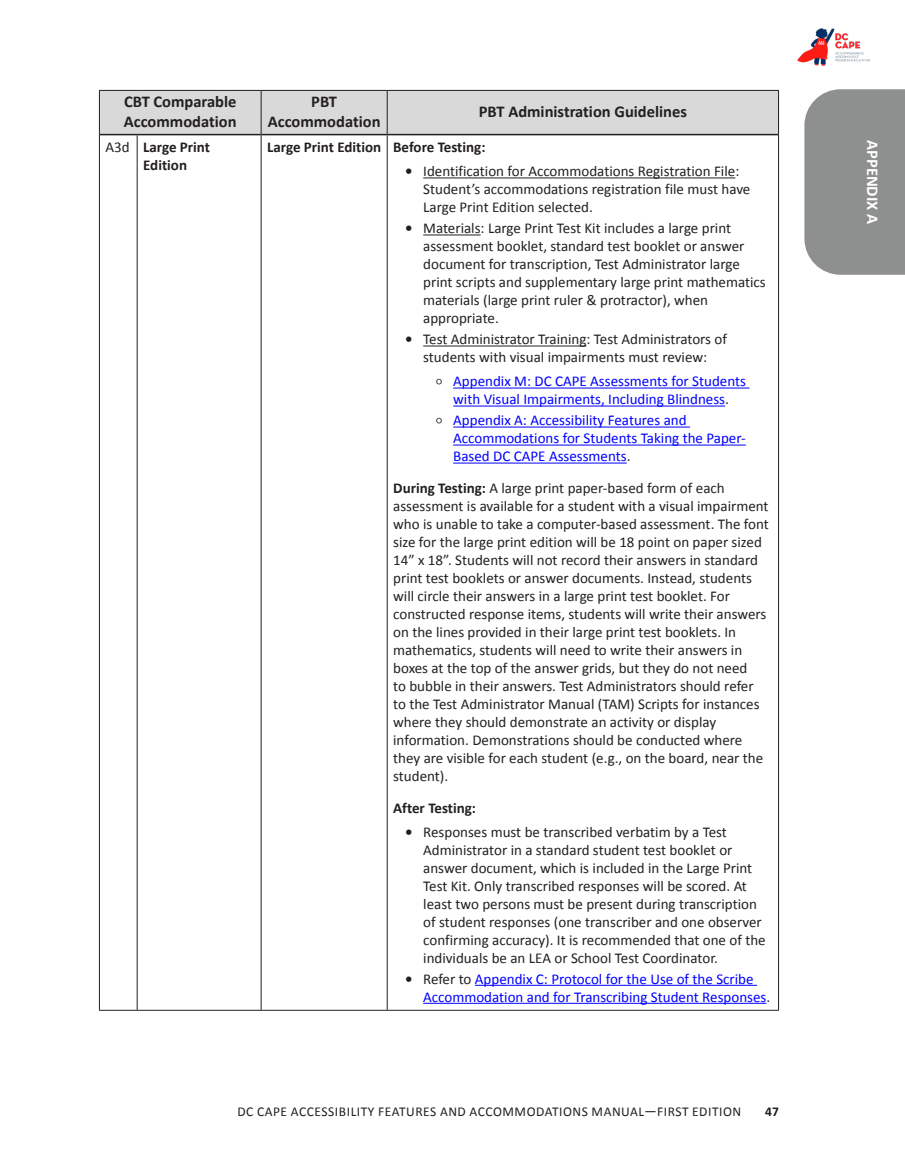
<style>
.page{position:relative;width:905px;height:1175px;background:#fff}
.page>*{position:absolute;margin:0;border:0;box-sizing:border-box;transform-origin:0 0}
.Table_Head{font:700 16.5px/19.8px "Calibri";color:#231f20}
.t1{font:700 16.5px "Calibri";color:#fff}
.Table_Text{font:15px/18px "Calibri";color:#231f20}
.t2{font:15px/18px "Calibri";color:#00f}
.Table_Text-2{font:700 15px/18px "Calibri";color:#231f20}
.Table_Text_-_2pt_space_after{font:700 15px "Calibri";letter-spacing:-.045em;color:#231f20}
.t3{font:13.5px "Calibri";letter-spacing:.04em;color:#231f20}
.t4{font:700 13.5px "Calibri";color:#231f20}
.s1{font-weight:700}
.s2{font-size:22.5px;color:#231f20}
.s3{color:#231f20}
.s4{font-weight:700;color:#231f20}
</style>
<div class="page">
<svg style="left:804px;top:89px;width:100px;height:186px;background:#939594"></svg>
<img style="left:797px;top:28px;width:73px;height:38px">
<div style="left:100px;top:91px;width:678px;height:43px;background:#d9d9d9"></div>
<hr style="left:99px;top:90px;width:38px;height:1px;background:#231f20">
<hr style="left:99px;top:91px;width:1px;height:44px;background:#231f20">
<hr style="left:137px;top:90px;width:124px;height:1px;background:#231f20">
<hr style="left:261px;top:90px;width:126px;height:1px;background:#231f20">
<hr style="left:261px;top:91px;width:1px;height:44px;background:#231f20">
<hr style="left:387px;top:90px;width:391px;height:1px;background:#231f20">
<hr style="left:387px;top:91px;width:1px;height:43px;background:#231f20">
<hr style="left:778px;top:91px;width:1px;height:44px;background:#231f20">
<hr style="left:99px;top:135px;width:1px;height:875px;background:#231f20">
<hr style="left:137px;top:135px;width:1px;height:875px;background:#231f20">
<hr style="left:261px;top:135px;width:1px;height:875px;background:#231f20">
<hr style="left:387px;top:135px;width:1px;height:875px;background:#231f20">
<hr style="left:778px;top:135px;width:1px;height:875px;background:#231f20">
<hr style="left:261px;top:134px;width:126px;height:1px;background:#231f20">
<hr style="left:387px;top:134px;width:391px;height:1px;background:#231f20">
<hr style="left:100px;top:134px;width:37px;height:1px;background:#231f20">
<hr style="left:137px;top:134px;width:124px;height:1px;background:#231f20">
<hr style="left:99px;top:1010px;width:38px;height:1px;background:#231f20">
<hr style="left:137px;top:1010px;width:124px;height:1px;background:#231f20">
<hr style="left:261px;top:1010px;width:126px;height:1px;background:#231f20">
<hr style="left:387px;top:1010px;width:391px;height:1px;background:#231f20">
<hr style="left:423px;top:177px;width:312px;height:1px;background:#231f20">
<hr style="left:423px;top:234px;width:57px;height:1px;background:#231f20">
<hr style="left:423px;top:345px;width:163px;height:1px;background:#231f20">
<hr style="left:453px;top:387px;width:296px;height:1px;background:#00f">
<hr style="left:453px;top:405px;width:272px;height:1px;background:#00f">
<hr style="left:453px;top:426px;width:237px;height:1px;background:#00f">
<hr style="left:453px;top:444px;width:292px;height:1px;background:#00f">
<hr style="left:453px;top:462px;width:173px;height:1px;background:#00f">
<hr style="left:475px;top:984px;width:282px;height:1px;background:#00f">
<hr style="left:423px;top:1002px;width:343px;height:1px;background:#00f">
<p class="Table_Head" style="left:124px;top:91px;width:114px">CBT Comparable<br>Accommodation</p>
<p class="Table_Head" style="left:268px;top:91px;width:114px;text-align:center">PBT<br>Accommodation</p>
<p class="Table_Head" style="left:479px;top:101px;width:210px">PBT Administration Guidelines</p>
<p class="Table_Text" style="left:105px;top:138px;width:26px">A3d</p>
<p class="Table_Text-2" style="left:143px;top:138px;width:68px">Large Print<br>Edition</p>
<p class="Table_Text-2" style="left:267px;top:138px;width:116px">Large Print Edition</p>
<p class="Table_Text_-_2pt_space_after" style="left:393px;top:137px;width:94px">Before Testing:</p>
<p class="Table_Text" style="left:423px;top:162px;width:329px;text-indent:-18px"><span class="s1">•</span> Identification for Accommodations Registration File:<br>Student’s accommodations registration file must have<br>Large Print Edition selected.</p>
<p class="Table_Text" style="left:423px;top:219px;width:344px;text-indent:-18px"><span class="s1">•</span> Materials: Large Print Test Kit includes a large print assessment booklet, standard test booklet or answer document for transcription, Test Administrator large print scripts and supplementary large print mathematics materials (large print ruler &amp; protractor), when appropriate.</p>
<p class="Table_Text" style="left:405px;top:330px;width:323px;text-align:center"><span class="s1">•</span> Test Administrator Training: Test Administrators of students with visual impairments must review:</p>
<p class="t2" style="left:435px;top:372px;width:312px;text-align:center"><span class="s2">◦</span> Appendix M: DC CAPE Assessments for Students with Visual Impairments, Including Blindness<span class="s3">.</span></p>
<p class="t2" style="left:453px;top:411px;width:294px;text-indent:-18px"><span class="s2">◦</span> Appendix A: Accessibility Features and<br>Accommodations for Students Taking the Paper-<br>Based DC CAPE Assessments<span class="s3">.</span></p>
<p class="Table_Text" style="left:393px;top:478px;width:377px"><span class="s1">During Testing:</span> A large print paper-based form of each assessment is available for a student with a visual impairment who is unable to take a computer-based assessment. The font size for the large print edition will be 18 point on paper sized 14” x 18”. Students will not record their answers in standard print test booklets or answer documents. Instead, students will circle their answers in a large print test booklet. For constructed response items, students will write their answers on the lines provided in their large print test booklets. In mathematics, students will need to write their answers in boxes at the top of the answer grids, but they do not need<br>to bubble in their answers. Test Administrators should refer to the Test Administrator Manual (TAM) Scripts for instances where they should demonstrate an activity or display information. Demonstrations should be conducted where they are visible for each student (e.g., on the board, near the student).</p>
<p class="Table_Text_-_2pt_space_after" style="left:393px;top:797px;width:84px">After Testing:</p>
<p class="Table_Text" style="left:423px;top:822px;width:344px;text-indent:-18px"><span class="s1">•</span> Responses must be transcribed verbatim by a Test Administrator in a standard student test booklet or answer document, which is included in the Large Print Test Kit. Only transcribed responses will be scored. At least two persons must be present during transcription of student responses (one transcriber and one observer confirming accuracy). It is recommended that one of the individuals be an LEA or School Test Coordinator.</p>
<p class="t2" style="left:423px;top:969px;width:348px;text-indent:-18px"><span class="s4">•</span> <span class="s3">Refer to</span> Appendix C: Protocol for the Use of the Scribe<br>Accommodation and for Transcribing Student Responses<span class="s3">.</span></p>
<p class="t3" style="left:237px;top:1102px;width:505px">DC CAPE ACCESSIBILITY FEATURES AND ACCOMMODATIONS MANUAL—FIRST EDITION</p>
<p class="t4" style="left:765px;top:1102px;width:15px">47</p>
<p class="t1" style="left:884px;top:140px;width:86px;rotate:90deg">APPENDIX A</p>
</div>
